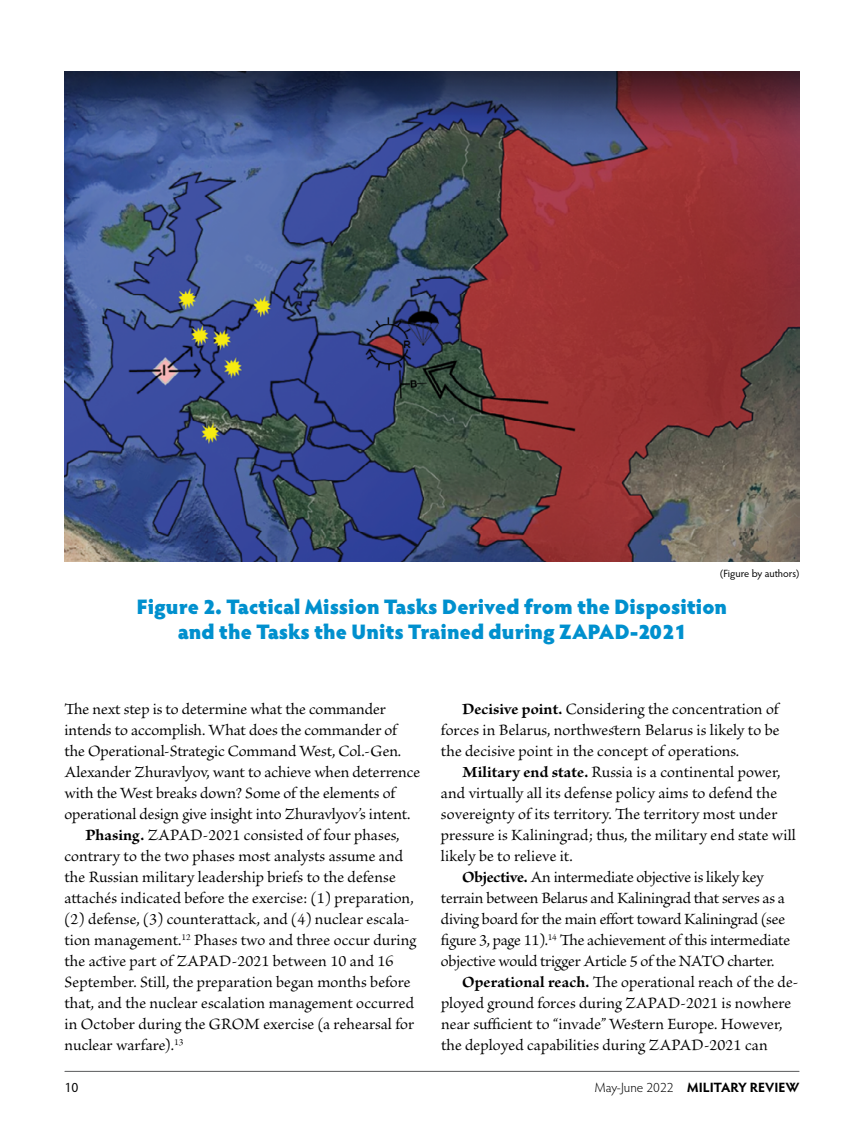
<style>
.page{position:relative;width:864px;height:1134px;background:#fff}
.page>*{position:absolute;margin:0;border:0;box-sizing:border-box;transform-origin:0 0}
.Figure_title{font:900 21px/25.5px "Hypatia Sans Pro";color:#0090ce;text-align:center}
.body{font:16.5px/21px "Brioso Pro";color:#000}
.t1{font:700 13.5px "Hypatia Sans Pro";letter-spacing:-.005em;color:#000}
.t2{font:13.5px "Hypatia Sans Pro";color:#000}
.photocredit{font:10.5px "Hypatia Sans Pro";letter-spacing:-.005em;color:#000}
.s1{font-weight:700}
.s2{font-weight:300}
</style>
<div class="page">
<hr style="left:65px;top:1071px;width:734px;height:1px;background:#58595b">
<img style="left:65px;top:72px;width:734px;height:490px">
<p class="photocredit" style="left:720px;top:566px;width:81px">(Figure by authors)</p>
<p class="Figure_title" style="left:137px;top:593px;width:592px">Figure 2. Tactical Mission Tasks Derived from the Disposition and the Tasks the Units Trained during ZAPAD-2021</p>
<p class="body" style="left:64px;top:699px;width:357px">The next step is to determine what the commander intends to accomplish. What does the commander of the Operational-Strategic Command West, Col.-Gen.<br>Alexander Zhuravlyov, want to achieve when deterrence with the West breaks down? Some of the elements of operational design give insight into Zhuravlyov’s intent.</p>
<p class="body" style="left:64px;top:825px;width:353px;text-indent:21px"><span class="s1">Phasing.</span> ZAPAD-2021 consisted of four phases, contrary to the two phases most analysts assume and the Russian military leadership briefs to the defense attachés indicated before the exercise: (1) preparation, (2) defense, (3) counterattack, and (4) nuclear escala&shy;tion management.<sup>12</sup> Phases two and three occur during the active part of ZAPAD-2021 between 10 and 16<br>September. Still, the preparation began months before that, and the nuclear escalation management occurred in October during the GROM exercise (a rehearsal for nuclear warfare).<sup>13</sup></p>
<p class="body" style="left:441px;top:699px;width:340px;text-align:justify;text-indent:21px"><span class="s1">Decisive point.</span> Considering the concentration of forces in Belarus, northwestern Belarus is likely to be the decisive point in the concept of operations.</p>
<p class="body" style="left:441px;top:762px;width:356px;text-indent:21px"><span class="s1">Military end state.</span> Russia is a continental power, and virtually all its defense policy aims to defend the sovereignty of its territory. The territory most under pressure is Kaliningrad; thus, the military end state will likely be to relieve it.</p>
<p class="body" style="left:441px;top:867px;width:351px;text-indent:21px"><span class="s1">Objective.</span> An intermediate objective is likely key terrain between Belarus and Kaliningrad that serves as a diving board for the main effort toward Kaliningrad (see figure 3, page 11).<sup>14</sup> The achievement of this intermediate objective would trigger Article 5 of the NATO charter.</p>
<p class="body" style="left:441px;top:972px;width:359px;text-indent:21px"><span class="s1">Operational reach.</span> The operational reach of the de&shy;ployed ground forces during ZAPAD-2021 is nowhere near sufficient to “invade” Western Europe. However, the deployed capabilities during ZAPAD-2021 can</p>
<p class="t2" style="left:64px;top:1078px;width:15px">10</p>
<p class="t1" style="left:595px;top:1078px;width:206px"><span class="s2">May-June 2022</span> MILITARY REVIEW</p>
</div>
